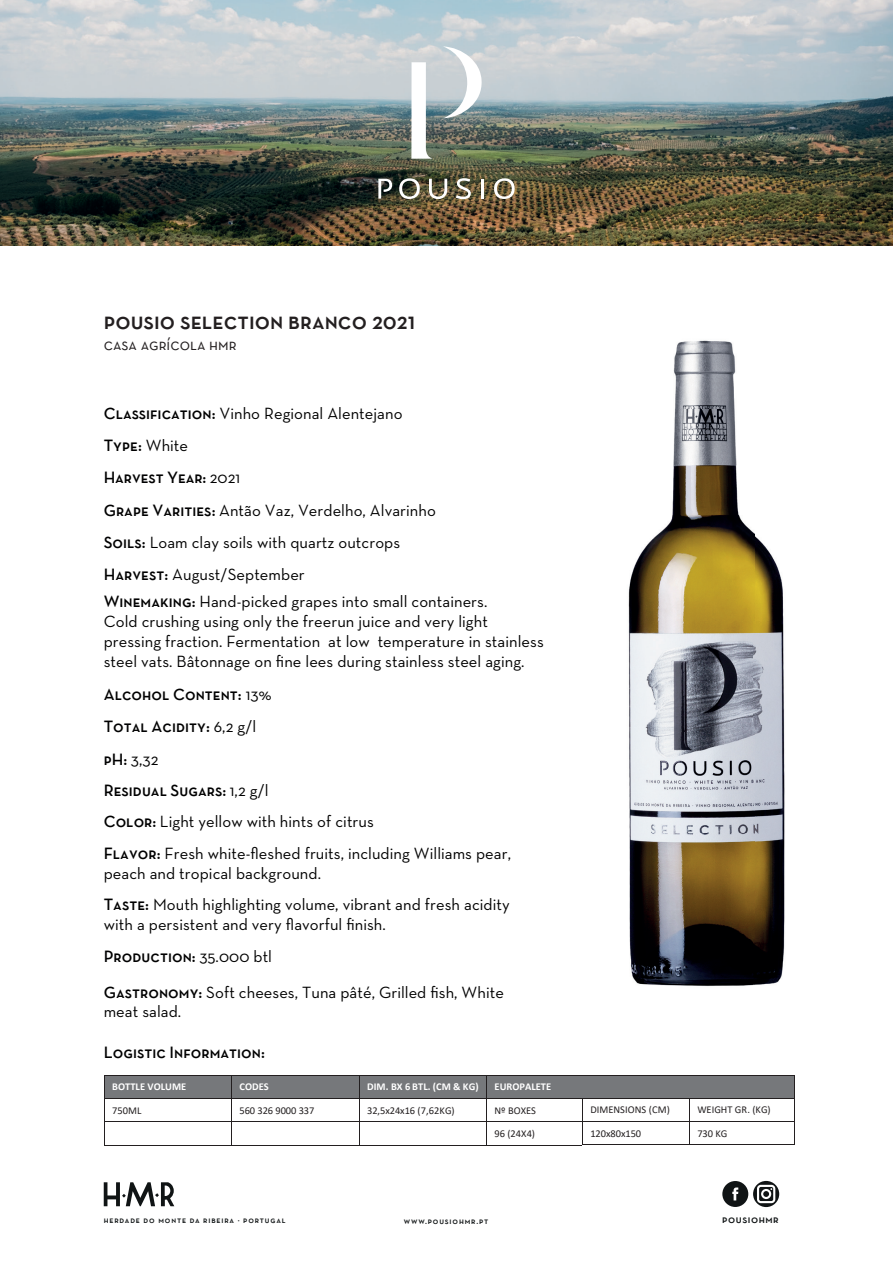
<style>
.page{position:relative;width:893px;height:1263px;background:#fff}
.page>*{position:absolute;margin:0;border:0;box-sizing:border-box;transform-origin:0 0}
.t1{font:24px "Neutra Text Demi SC";color:#231f20}
.t2{font:16.5px/19.8px "Neutra Text";letter-spacing:.005em;color:#000001}
.t3{font:16.5px/32.1px "Neutra Text Demi SC";letter-spacing:.005em;color:#000001}
.t4{font:16.5px "Neutra Text Book SC";color:#231f20}
.t5{font:10.8px "Neutra Text Demi SC";letter-spacing:.05em;color:#101415}
.t6{font:10.5px "Calibri";letter-spacing:-.005em;color:#231f20}
.t7{font:700 10.5px "Calibri";letter-spacing:.005em;color:#fff}
.t8{font:8.7px "Neutra Text Demi SC";letter-spacing:.1em;color:#101415}
.s1{font-family:"Neutra Text Demi SC"}
.s2{font-family:"Neutra Text"}
</style>
<div class="page">
<div style="left:104px;top:1075px;width:127px;height:23px;background:#76787b"></div>
<div style="left:232px;top:1075px;width:126px;height:23px;background:#76787b"></div>
<div style="left:359px;top:1075px;width:127px;height:23px;background:#76787b"></div>
<div style="left:487px;top:1075px;width:307px;height:23px;background:#76787b"></div>
<hr style="left:104px;top:1075px;width:127px;height:1px;background:#231f20">
<hr style="left:232px;top:1075px;width:127px;height:1px;background:#231f20">
<hr style="left:359px;top:1075px;width:127px;height:1px;background:#231f20">
<hr style="left:487px;top:1075px;width:307px;height:1px;background:#231f20">
<hr style="left:104px;top:1098px;width:127px;height:1px;background:#231f20">
<hr style="left:232px;top:1098px;width:127px;height:1px;background:#231f20">
<hr style="left:359px;top:1098px;width:127px;height:1px;background:#231f20">
<hr style="left:486px;top:1098px;width:97px;height:1px;background:#231f20">
<hr style="left:583px;top:1098px;width:106px;height:1px;background:#231f20">
<hr style="left:690px;top:1098px;width:104px;height:1px;background:#231f20">
<hr style="left:104px;top:1121px;width:127px;height:1px;background:#231f20">
<hr style="left:232px;top:1121px;width:127px;height:1px;background:#231f20">
<hr style="left:359px;top:1121px;width:127px;height:1px;background:#231f20">
<hr style="left:487px;top:1121px;width:95px;height:1px;background:#231f20">
<hr style="left:583px;top:1121px;width:106px;height:1px;background:#231f20">
<hr style="left:690px;top:1121px;width:104px;height:1px;background:#231f20">
<svg style="left:104px;top:1076px;width:1px;height:69px"></svg>
<hr style="left:104px;top:1145px;width:127px;height:1px;background:#231f20">
<svg style="left:231px;top:1075px;width:1px;height:71px"></svg>
<hr style="left:232px;top:1145px;width:127px;height:1px;background:#231f20">
<svg style="left:359px;top:1076px;width:1px;height:69px"></svg>
<hr style="left:359px;top:1145px;width:127px;height:1px;background:#231f20">
<svg style="left:486px;top:1075px;width:1px;height:71px"></svg>
<hr style="left:487px;top:1145px;width:95px;height:1px;background:#231f20">
<svg style="left:582px;top:1099px;width:1px;height:46px"></svg>
<hr style="left:583px;top:1144px;width:106px;height:1px;background:#231f20">
<svg style="left:689px;top:1098px;width:1px;height:47px"></svg>
<hr style="left:690px;top:1144px;width:104px;height:1px;background:#231f20">
<svg style="left:794px;top:1075px;width:1px;height:70px"></svg>
<img style="left:0;top:0;width:893px;height:246px">
<svg style="left:411px;top:62px;width:22px;height:97px"></svg>
<svg style="left:443px;top:46px;width:39px;height:72px"></svg>
<svg style="left:378px;top:179px;width:14px;height:20px"></svg>
<svg style="left:399px;top:178px;width:21px;height:21px"></svg>
<svg style="left:429px;top:179px;width:18px;height:20px"></svg>
<svg style="left:456px;top:178px;width:15px;height:21px"></svg>
<hr style="left:481px;top:179px;width:3px;height:20px;background:#fff">
<svg style="left:494px;top:178px;width:21px;height:21px"></svg>
<svg style="left:104px;top:1182px;width:70px;height:24px"></svg>
<svg style="left:722px;top:1181px;width:57px;height:26px"></svg>
<img style="left:628px;top:340px;width:157px;height:646px">
<h1 class="t1" style="left:104px;top:306px;width:313px">pousio selection branco 2021</h1>
<p class="t4" style="left:104px;top:334px;width:134px">casa agrícola hmr</p>
<p class="t2" style="left:104px;top:403px;width:300px"><span class="s1">Classification:</span> Vinho Regional Alentejano</p>
<p class="t3" style="left:104px;top:429px;width:138px">Type: <span class="s2">White<br></span>Harvest Year: <span class="s2">2021</span></p>
<p class="t2" style="left:104px;top:494px;width:334px;line-height:32.1px"><span class="s1">Grape Varities:</span> Antão Vaz, Verdelho, Alvarinho<br><span class="s1">Soils:</span> Loam clay soils with quartz outcrops<br><span class="s1">Harvest:</span> August/September</p>
<p class="t2" style="left:104px;top:592px;width:442px"><span class="s1">Winemaking:</span> Hand-picked grapes into small containers.<br>Cold crushing using only the freerun juice and very light pressing fraction. Fermentation at low temperature in stainless steel vats. Bâtonnage on fine lees during stainless steel aging.</p>
<p class="t3" style="left:104px;top:678px;width:169px">Alcohol Content: <span class="s2">13%<br></span>Total Acidity: <span class="s2">6,2 g/l</span></p>
<p class="t2" style="left:104px;top:749px;width:56px"><span class="s1">pH:</span> 3,32</p>
<p class="t3" style="left:104px;top:774px;width:166px">Residual Sugars: <span class="s2">1,2 g/l</span></p>
<p class="t2" style="left:104px;top:811px;width:272px"><span class="s1">Color:</span> Light yellow with hints of citrus</p>
<p class="t2" style="left:104px;top:843px;width:409px"><span class="s1">Flavor:</span> Fresh white-fleshed fruits, including Williams pear, peach and tropical background.</p>
<p class="t2" style="left:104px;top:894px;width:407px"><span class="s1">Taste:</span> Mouth highlighting volume, vibrant and fresh acidity with a persistent and very flavorful finish.</p>
<p class="t3" style="left:104px;top:940px;width:170px">Production: <span class="s2">35.000 btl</span></p>
<p class="t2" style="left:104px;top:982px;width:402px"><span class="s1">Gastronomy:</span> Soft cheeses, Tuna pâté, Grilled fish, White meat salad.</p>
<p class="t3" style="left:104px;top:1036px;width:163px">Logistic Information:</p>
<p class="t7" style="left:112px;top:1079px;width:76px">BOTTLE VOLUME</p>
<p class="t7" style="left:239px;top:1079px;width:31px">CODES</p>
<p class="t7" style="left:367px;top:1079px;width:113px">DIM. BX 6 BTL. (CM &amp; KG)</p>
<p class="t7" style="left:495px;top:1079px;width:58px">EUROPALETE</p>
<p class="t6" style="left:112px;top:1103px;width:31px">750ML</p>
<p class="t6" style="left:239px;top:1103px;width:76px">560 326 9000 337</p>
<p class="t6" style="left:367px;top:1103px;width:89px">32,5x24x16 (7,62KG)</p>
<p class="t6" style="left:495px;top:1103px;width:43px">Nº BOXES</p>
<p class="t6" style="left:590px;top:1102px;width:81px">DIMENSIONS (CM)</p>
<p class="t6" style="left:697px;top:1102px;width:75px">WEIGHT GR. (KG)</p>
<p class="t6" style="left:495px;top:1126px;width:42px">96 (24X4)</p>
<p class="t6" style="left:590px;top:1126px;width:52px">120x80x150</p>
<p class="t6" style="left:697px;top:1126px;width:31px">730 KG</p>
<p class="t8" style="left:104px;top:1215px;width:183px">herdade do monte da ribeira · portugal</p>
<p class="t8" style="left:404px;top:1215px;width:86px">www.pousiohmr.pt</p>
<p class="t5" style="left:722px;top:1213px;width:58px">pousiohmr</p>
</div>
